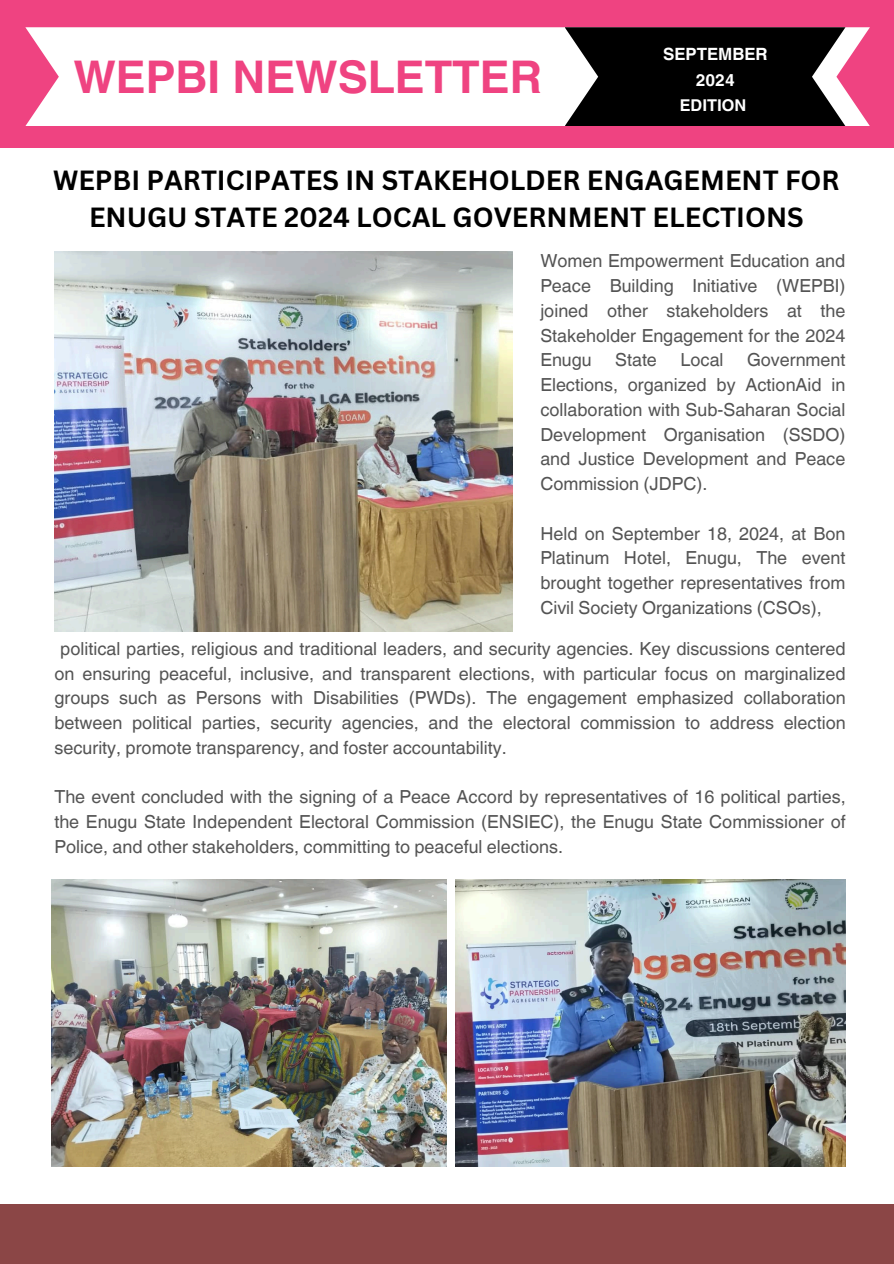
<style>
.page{position:relative;width:894px;height:1264px;background:#fff}
.page>*{position:absolute;margin:0;border:0;box-sizing:border-box;transform-origin:0 0}
.t1{font:700 45px "Helvetica World";color:#ef4381}
.t2{font:700 27px/37.2px "Canva Sans";color:#000;text-align:center}
.t3{font:18px/24.8px "Helvetica World";color:#545454;text-align:justify}
.t4{font:700 16.95px/25.8px "Helvetica World";color:#fff;text-align:center}
.t5{font:700 16.2px "Helvetica World";color:#fff}
</style>
<div class="page">
<div style="left:0;top:0;width:893px;height:148px;background:#ef4381"></div>
<img style="left:54px;top:251px;width:458px;height:380px">
<div style="left:0;top:1204px;width:893px;height:59px;background:#8b4646"></div>
<div style="left:25px;top:27px;width:844px;height:99px;background:#fff"></div>
<svg style="left:564px;top:27px;width:281px;height:99px;background:#1f1e1e"></svg>
<img style="left:456px;top:879px;width:389px;height:287px">
<img style="left:51px;top:879px;width:395px;height:287px">
<h5 class="t1" style="left:73px;top:40px;width:469px">WEPBI NEWSLETTER</h5>
<h5 class="t4" style="left:662px;top:39px;width:106px">SEPTEMBER<br>2024</h5>
<h5 class="t5" style="left:679px;top:92px;width:68px">EDITION</h5>
<h4 class="t2" style="left:53px;top:161px;width:787px">WEPBI PARTICIPATES IN STAKEHOLDER ENGAGEMENT FOR<br>ENUGU STATE 2024 LOCAL GOVERNMENT ELECTIONS</h4>
<p class="t3" style="left:540px;top:249px;width:306px">Women Empowerment Education and Peace Building Initiative (WEPBI) joined other stakeholders at the Stakeholder Engagement for the 2024<br>Enugu</p>
<p class="t3" style="left:540px;top:348px;width:306px;text-indent:206px">Government Elections, organized by ActionAid in collaboration with Sub-Saharan Social Development Organisation (SSDO) and Justice Development and Peace Commission (JDPC).</p>
<p class="t3" style="left:540px;top:521px;width:306px">Held on September 18, 2024, at Bon Platinum Hotel, Enugu, The event brought together representatives from Civil Society Organizations (CSOs),</p>
<p class="t3" style="left:615px;top:348px;width:43px">State</p>
<p class="t3" style="left:680px;top:348px;width:45px">Local</p>
<p class="t3" style="left:54px;top:636px;width:792px;text-indent:6px">political parties, religious and traditional leaders, and security agencies. Key discussions centered on ensuring peaceful, inclusive, and transparent elections, with particular focus on marginalized groups such as Persons with Disabilities (PWDs). The engagement emphasized collaboration between political parties, security agencies, and the electoral commission to address election security, promote transparency, and foster accountability.</p>
<p class="t3" style="left:54px;top:784px;width:792px">The event concluded with the signing of a Peace Accord by representatives of 16 political parties, the Enugu State Independent Electoral Commission (ENSIEC), the Enugu State Commissioner of Police, and other stakeholders, committing to peaceful elections.</p>
</div>
